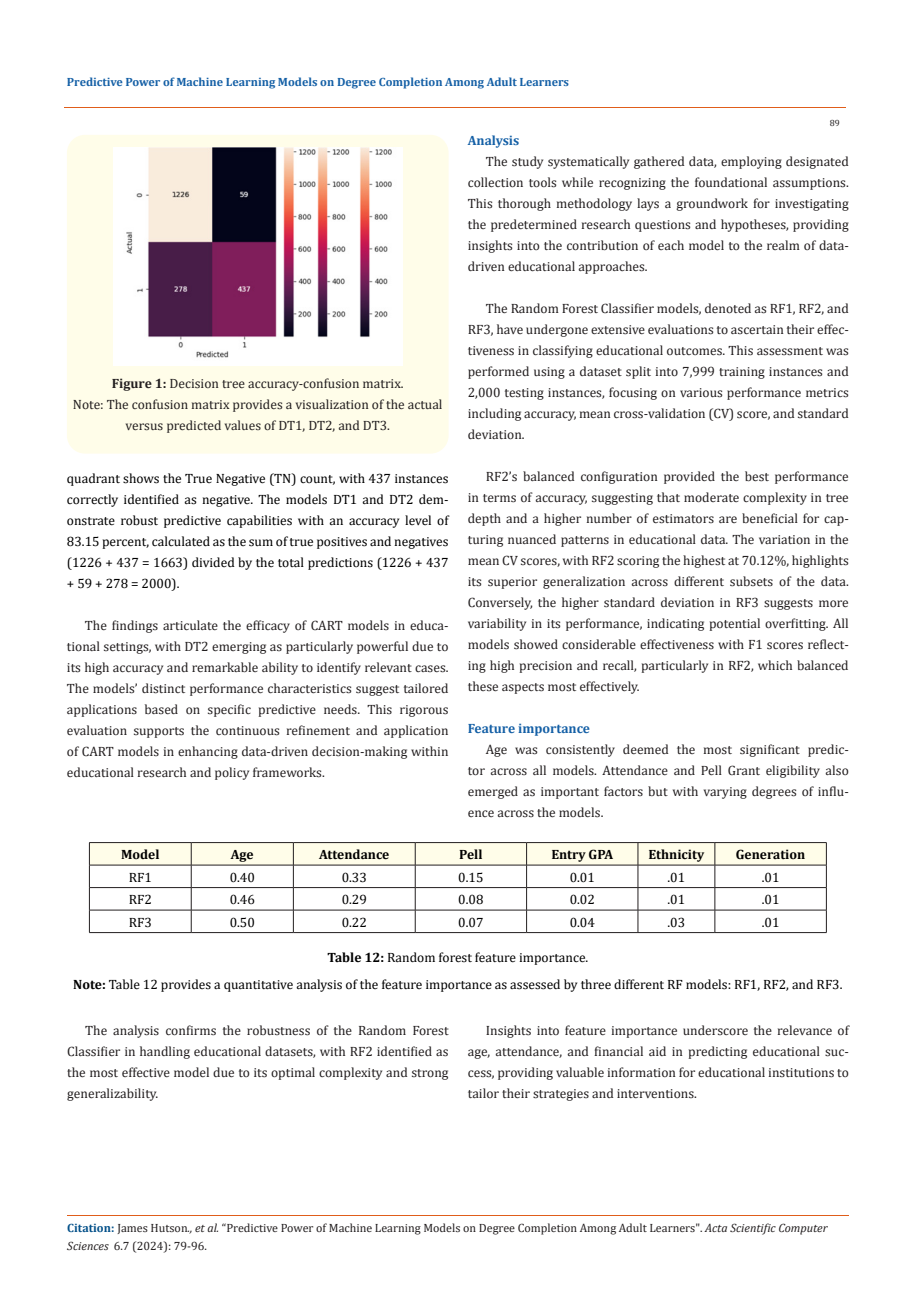
<style>
.page{position:relative;width:917px;height:1314px;background:#fff}
.page>*{position:absolute;margin:0;border:0;box-sizing:border-box;transform-origin:0 0}
.t1{font:13.5px/21px "Cambria";color:#231f20;text-align:justify}
.t2{font:13.5px/21px "Cambria";color:#000;text-align:justify}
.t3{font:700 13.5px "Cambria";color:#000}
.t4{font:700 13.5px "Cambria";color:#1560a6}
.t5{font:12px/18px "Cambria";color:#231f20}
.t6{font:700 12px "Cambria";color:#1560a6}
.t7{font:9px "Cambria";color:#231f20}
.s1{font-weight:700}
.s2{font-weight:700;color:#035089}
.s3{font-style:italic}
</style>
<div class="page">
<div style="left:67px;top:135px;width:381px;height:319px;background:#fffde9;border-radius:18px"></div>
<img style="left:113px;top:148px;width:289px;height:217px">
<hr style="left:89px;top:842px;width:102px;height:1px;background:#231f20">
<hr style="left:191px;top:842px;width:102px;height:1px;background:#231f20">
<hr style="left:293px;top:842px;width:122px;height:1px;background:#231f20">
<hr style="left:415px;top:842px;width:111px;height:1px;background:#231f20">
<hr style="left:526px;top:842px;width:112px;height:1px;background:#231f20">
<hr style="left:638px;top:842px;width:76px;height:1px;background:#231f20">
<hr style="left:714px;top:842px;width:112px;height:1px;background:#231f20">
<svg style="left:89px;top:843px;width:738px;height:89px"></svg>
<hr style="left:89px;top:932px;width:102px;height:1px;background:#231f20">
<hr style="left:191px;top:932px;width:102px;height:1px;background:#231f20">
<hr style="left:293px;top:932px;width:122px;height:1px;background:#231f20">
<hr style="left:415px;top:932px;width:111px;height:1px;background:#231f20">
<hr style="left:526px;top:932px;width:112px;height:1px;background:#231f20">
<hr style="left:638px;top:932px;width:76px;height:1px;background:#231f20">
<hr style="left:714px;top:932px;width:112px;height:1px;background:#231f20">
<hr style="left:64px;top:108px;width:781px;height:1px;background:#e05d1a">
<hr style="left:67px;top:1215px;width:781px;height:1px;background:#e05d1a">
<p class="t6" style="left:67px;top:73px;width:503px">Predictive Power of Machine Learning Models on Degree Completion Among Adult Learners</p>
<p class="t7" style="left:829px;top:118px;width:11px">89</p>
<p class="t1" style="left:112px;top:373px;width:293px"><span class="s1">Figure 1:</span> Decision tree accuracy-confusion matrix.</p>
<p class="t1" style="left:73px;top:394px;width:371px;text-align:center">Note: The confusion matrix provides a visualization of the actual versus predicted values of DT1, DT2, and DT3.</p>
<p class="t2" style="left:67px;top:468px;width:383px">quadrant shows the True Negative (TN) count, with 437 instances correctly identified as negative. The models DT1 and DT2 dem&shy;onstrate robust predictive capabilities with an accuracy level of 83.15 percent, calculated as the sum of true positives and negatives (1226 + 437 = 1663) divided by the total predictions (1226 + 437 + 59 + 278 = 2000).</p>
<p class="t1" style="left:67px;top:615px;width:383px;text-indent:18px">The findings articulate the efficacy of CART models in educa&shy;tional settings, with DT2 emerging as particularly powerful due to its high accuracy and remarkable ability to identify relevant cases.<br>The models’ distinct performance characteristics suggest tailored applications based on specific predictive needs. This rigorous evaluation supports the continuous refinement and application of CART models in enhancing data-driven decision-making within educational research and policy frameworks.</p>
<p class="t4" style="left:468px;top:131px;width:53px">Analysis</p>
<p class="t1" style="left:468px;top:151px;width:382px;text-indent:18px">The study systematically gathered data, employing designated collection tools while recognizing the foundational assumptions.<br>This thorough methodology lays a groundwork for investigating the predetermined research questions and hypotheses, providing insights into the contribution of each model to the realm of data&shy;driven educational approaches.</p>
<p class="t1" style="left:468px;top:298px;width:382px;text-indent:18px">The Random Forest Classifier models, denoted as RF1, RF2, and RF3, have undergone extensive evaluations to ascertain their effec&shy;tiveness in classifying educational outcomes. This assessment was performed using a dataset split into 7,999 training instances and 2,000 testing instances, focusing on various performance metrics including accuracy, mean cross-validation (CV) score, and standard deviation.</p>
<p class="t1" style="left:468px;top:466px;width:382px;text-indent:18px">RF2’s balanced configuration provided the best performance in terms of accuracy, suggesting that moderate complexity in tree depth and a higher number of estimators are beneficial for cap&shy;turing nuanced patterns in educational data. The variation in the mean CV scores, with RF2 scoring the highest at 70.12%, highlights its superior generalization across different subsets of the data.<br>Conversely, the higher standard deviation in RF3 suggests more variability in its performance, indicating potential overfitting. All models showed considerable effectiveness with F1 scores reflect&shy;ing high precision and recall, particularly in RF2, which balanced these aspects most effectively.</p>
<p class="t4" style="left:468px;top:719px;width:124px">Feature importance</p>
<p class="t1" style="left:468px;top:739px;width:382px;text-indent:18px">Age was consistently deemed the most significant predic&shy;tor across all models. Attendance and Pell Grant eligibility also emerged as important factors but with varying degrees of influ&shy;ence across the models.</p>
<p class="t3" style="left:121px;top:845px;width:40px">Model</p>
<p class="t3" style="left:231px;top:845px;width:24px">Age</p>
<p class="t3" style="left:319px;top:845px;width:72px">Attendance</p>
<p class="t3" style="left:459px;top:845px;width:25px">Pell</p>
<p class="t3" style="left:551px;top:845px;width:63px">Entry GPA</p>
<p class="t3" style="left:648px;top:845px;width:57px">Ethnicity</p>
<p class="t3" style="left:735px;top:845px;width:71px">Generation</p>
<p class="t2" style="left:129px;top:866px;width:25px">RF1</p>
<p class="t2" style="left:230px;top:866px;width:27px">0.40</p>
<p class="t2" style="left:342px;top:866px;width:27px">0.33</p>
<p class="t2" style="left:458px;top:866px;width:27px">0.15</p>
<p class="t2" style="left:569px;top:866px;width:27px">0.01</p>
<p class="t2" style="left:667px;top:866px;width:19px">.01</p>
<p class="t2" style="left:761px;top:866px;width:19px">.01</p>
<p class="t2" style="left:129px;top:889px;width:25px">RF2</p>
<p class="t2" style="left:230px;top:889px;width:27px">0.46</p>
<p class="t2" style="left:342px;top:889px;width:27px">0.29</p>
<p class="t2" style="left:458px;top:889px;width:27px">0.08</p>
<p class="t2" style="left:569px;top:889px;width:27px">0.02</p>
<p class="t2" style="left:667px;top:889px;width:19px">.01</p>
<p class="t2" style="left:761px;top:889px;width:19px">.01</p>
<p class="t2" style="left:129px;top:911px;width:25px">RF3</p>
<p class="t2" style="left:230px;top:911px;width:27px">0.50</p>
<p class="t2" style="left:342px;top:911px;width:27px">0.22</p>
<p class="t2" style="left:458px;top:911px;width:27px">0.07</p>
<p class="t2" style="left:569px;top:911px;width:27px">0.04</p>
<p class="t2" style="left:667px;top:911px;width:19px">.03</p>
<p class="t2" style="left:761px;top:911px;width:19px">.01</p>
<p class="t2" style="left:327px;top:947px;width:262px"><span class="s1">Table 12:</span> Random forest feature importance.</p>
<p class="t2" style="left:73px;top:974px;width:770px"><span class="s1">Note:</span> Table 12 provides a quantitative analysis of the feature importance as assessed by three different RF models: RF1, RF2, and RF3.</p>
<p class="t1" style="left:67px;top:1020px;width:383px;text-indent:18px">The analysis confirms the robustness of the Random Forest Classifier in handling educational datasets, with RF2 identified as the most effective model due to its optimal complexity and strong generalizability.</p>
<p class="t1" style="left:468px;top:1020px;width:382px;text-indent:18px">Insights into feature importance underscore the relevance of age, attendance, and financial aid in predicting educational suc&shy;cess, providing valuable information for educational institutions to tailor their strategies and interventions.</p>
<p class="t5" style="left:67px;top:1218px;width:761px"><span class="s2">Citation:</span> James Hutson<span class="s3">., et al.</span> “Predictive Power of Machine Learning Models on Degree Completion Among Adult Learners". <span class="s3">Acta Scientific Computer<br>Sciences</span> 6.7 (2024): 79-96.</p>
</div>
